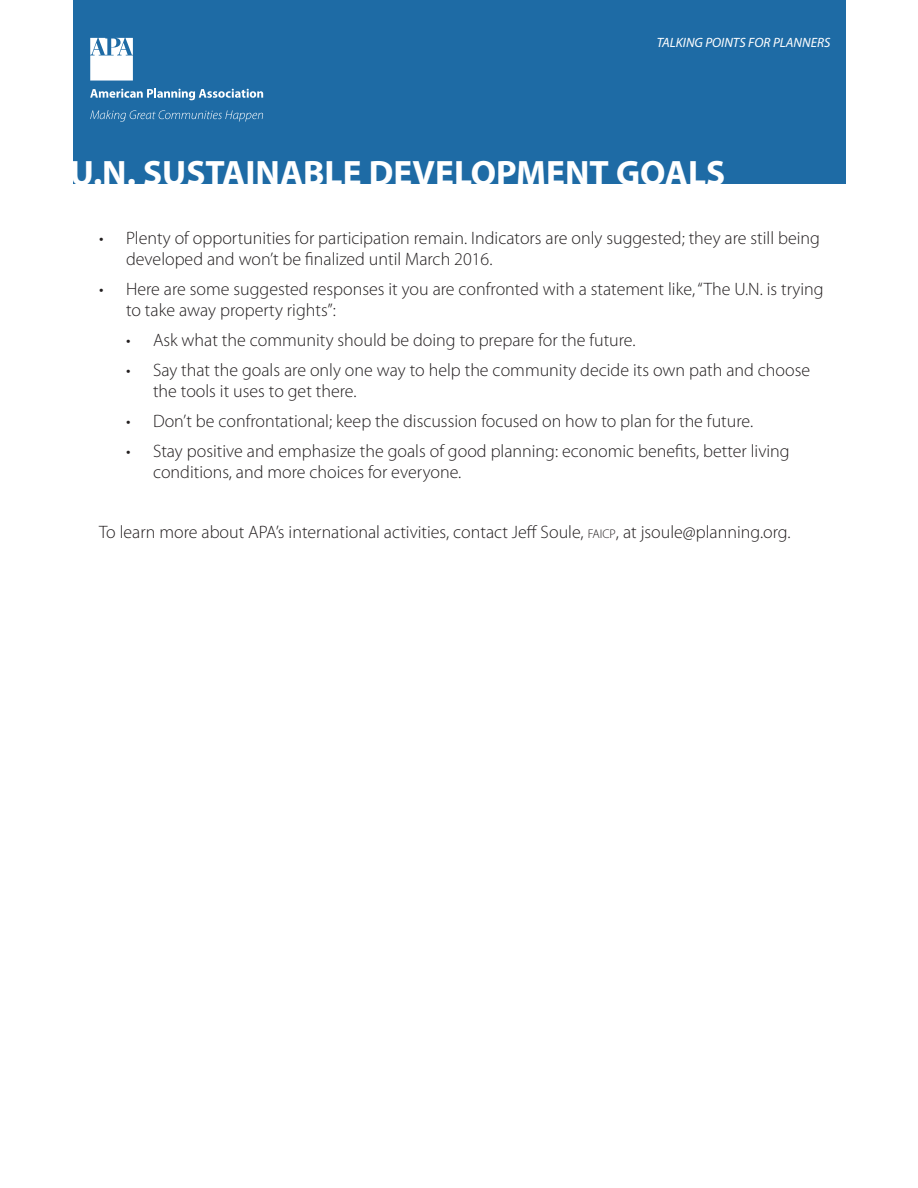
<style>
.page{position:relative;width:918px;height:1188px;background:#fff}
.page>*{position:absolute;margin:0;border:0;box-sizing:border-box;transform-origin:0 0}
.t1{font:700 35.4px "Myriad Pro";color:#fff}
.t2{font:300 18px/21px "Myriad Pro";color:#231f20}
.t3{font:italic 13.5px "Myriad Pro";color:#fff}
.s1{font-size:12.6px}
</style>
<div class="page">
<div style="left:73px;top:0;width:772px;height:183px;background:#1e6ba5"></div>
<svg style="left:90px;top:38px;width:43px;height:43px;background:#dae6f0"></svg>
<svg style="left:90px;top:110px;width:173px;height:12px"></svg>
<svg style="left:90px;top:89px;width:173px;height:11px"></svg>
<p class="t3" style="left:657px;top:34px;width:175px">TALKING POINTS FOR PLANNERS</p>
<p class="t1" style="left:70px;top:150px;width:657px">U.N. SUSTAINABLE DEVELOPMENT GOALS</p>
<p class="t2" style="left:126px;top:228px;width:696px;text-indent:-27px">• Plenty of opportunities for participation remain. Indicators are only suggested; they are still being developed and won’t be finalized until March 2016.</p>
<p class="t2" style="left:126px;top:279px;width:699px;text-indent:-27px">• Here are some suggested responses it you are confronted with a statement like, “The U.N. is trying to take away property rights”:</p>
<p class="t2" style="left:126px;top:330px;width:511px">• Ask what the community should be doing to prepare for the future.</p>
<p class="t2" style="left:153px;top:360px;width:659px;text-indent:-27px">• Say that the goals are only one way to help the community decide its own path and choose the tools it uses to get there.</p>
<p class="t2" style="left:126px;top:411px;width:629px">• Don’t be confrontational; keep the discussion focused on how to plan for the future.</p>
<p class="t2" style="left:153px;top:441px;width:638px;text-indent:-27px">• Stay positive and emphasize the goals of good planning: economic benefits, better living conditions, and more choices for everyone.</p>
<p class="t2" style="left:99px;top:522px;width:693px">To learn more about APA’s international activities, contact Jeff Soule, <span class="s1">faicp</span>, at jsoule@planning.org.</p>
</div>
